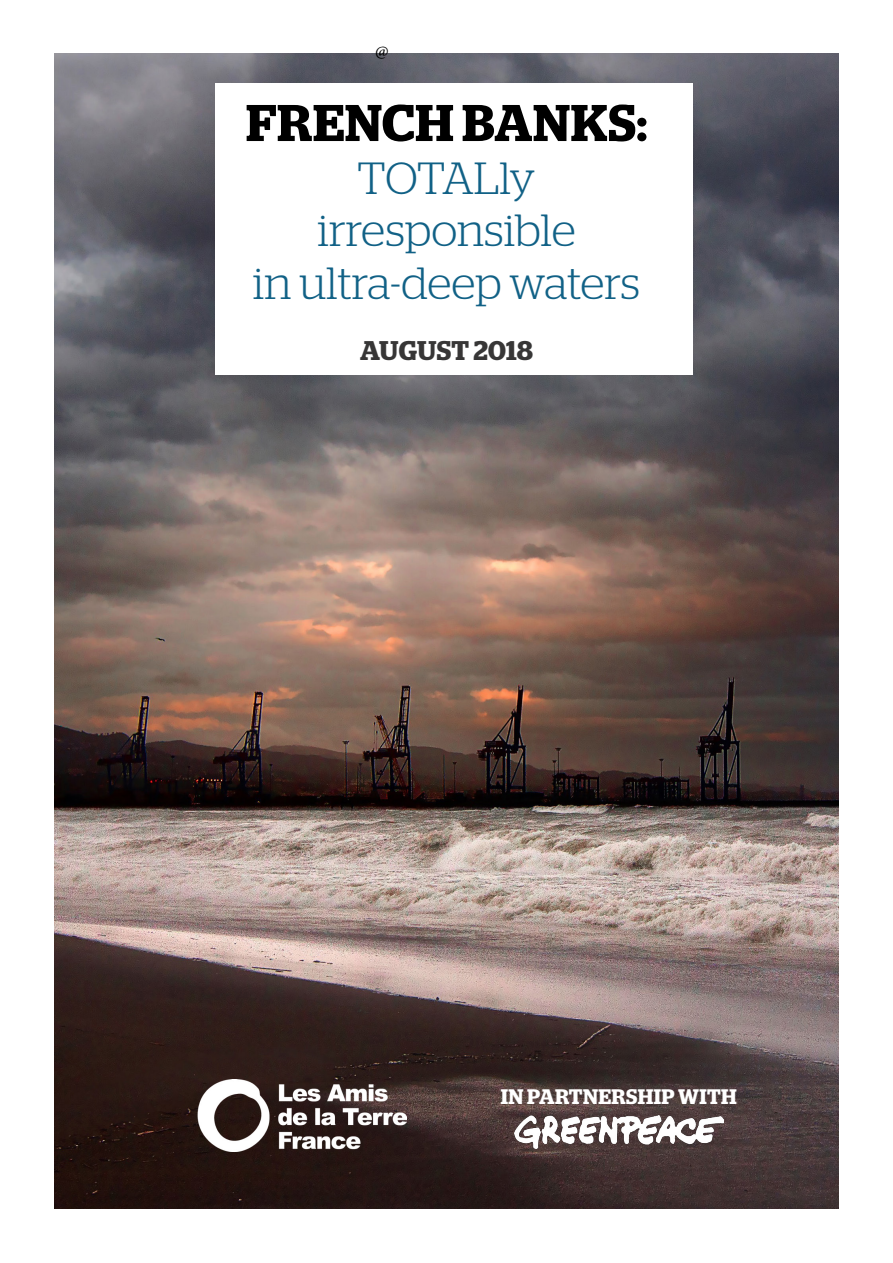
<style>
.page{position:relative;width:893px;height:1263px;background:#fff}
.page>*{position:absolute;margin:0;border:0;box-sizing:border-box;transform-origin:0 0}
.t1{font:600 51.45px "Stag";letter-spacing:.015em;color:#000}
.t2{font:300 45px/52.5px "Stag";letter-spacing:-.005em;color:#116186;text-align:center}
.t3{font:600 27px "Stag";color:#373636}
.t4{font:600 21px "Stag";letter-spacing:.02em;color:#fff}
.t5{font:18px "Minion Pro";color:#000}
</style>
<div class="page">
<img style="left:54px;top:53px;width:785px;height:1155px">
<div style="left:215px;top:83px;width:478px;height:291px;background:#fff"></div>
<img style="left:197px;top:1080px;width:210px;height:71px">
<img style="left:514px;top:1115px;width:209px;height:33px">
<p class="t5" style="left:375px;top:39px;width:15px">@</p>
<p class="t1" style="left:246px;top:93px;width:67px">FREN</p>
<p class="t1" style="left:382px;top:93px;width:267px">CH BANKS:</p>
<p class="t2" style="left:253px;top:151px;width:389px">TOTALly irresponsible<br>in ultra-deep waters</p>
<p class="t3" style="left:360px;top:334px;width:174px">AUGUST 2018</p>
<p class="t4" style="left:501px;top:1084px;width:237px">IN PARTNERSHIP WITH</p>
</div>
